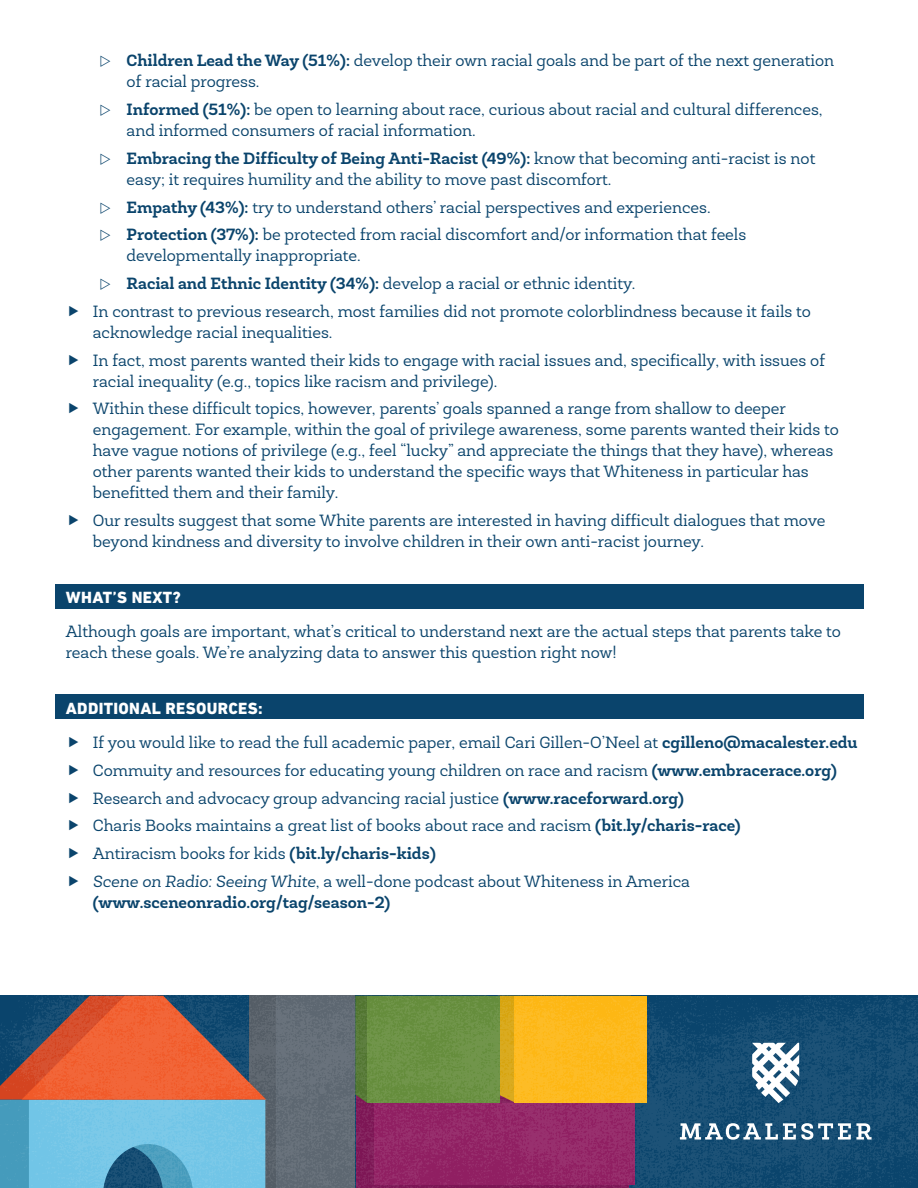
<style>
.page{position:relative;width:918px;height:1188px;background:#fff}
.page>*{position:absolute;margin:0;border:0;box-sizing:border-box;transform-origin:0 0}
.t1{font:16.5px/21px "Newslab";color:#0a446c}
.t2{font:700 16.5px "Newslab";color:#0a446c}
.t3{font:800 16.5px "DIN Next LT Pro";letter-spacing:.02em;color:#fff}
.s1{font-weight:700}
.s2{font-style:italic}
</style>
<div class="page">
<div style="left:55px;top:585px;width:808px;height:24px;background:#0a446c"></div>
<div style="left:55px;top:694px;width:809px;height:25px;background:#0a446c"></div>
<img style="left:0;top:996px;width:918px;height:192px">
<p class="t1" style="left:127px;top:50px;width:709px"><span class="s1">Children Lead the Way (51%):</span> develop their own racial goals and be part of the next generation of racial progress.</p>
<p class="t1" style="left:127px;top:99px;width:698px"><span class="s1">Informed (51%):</span> be open to learning about race, curious about racial and cultural differences, and informed consumers of racial information.</p>
<p class="t1" style="left:127px;top:148px;width:690px"><span class="s1">Embracing the Difficulty of Being Anti-Racist (49%):</span> know that becoming anti-racist is not easy; it requires humility and the ability to move past discomfort.</p>
<p class="t1" style="left:127px;top:193px;width:621px;line-height:27.8px"><span class="s1">Empathy (43%):</span> try to understand others’ racial perspectives and experiences.<br><span class="s1">Protection (37%):</span> be protected from racial discomfort and/or information that feels</p>
<p class="t1" style="left:127px;top:245px;width:236px">developmentally inappropriate.</p>
<p class="t1" style="left:127px;top:273px;width:510px"><span class="s1">Racial and Ethnic Identity (34%):</span> develop a racial or ethnic identity.</p>
<p class="t1" style="left:93px;top:301px;width:720px">In contrast to previous research, most families did not promote colorblindness because it fails to</p>
<p class="t1" style="left:93px;top:319px;width:734px;line-height:27.8px">acknowledge racial inequalities.<br>In fact, most parents wanted their kids to engage with racial issues and, specifically, with issues of</p>
<p class="t1" style="left:93px;top:367px;width:695px;line-height:27.8px">racial inequality (e.g., topics like racism and privilege).<br>Within these difficult topics, however, parents’ goals spanned a range from shallow to deeper</p>
<p class="t1" style="left:93px;top:419px;width:748px">engagement. For example, within the goal of privilege awareness, some parents wanted their kids to have vague notions of privilege (e.g., feel “lucky” and appreciate the things that they have), whereas other parents wanted their kids to understand the specific ways that Whiteness in particular has benefitted them and their family.</p>
<p class="t1" style="left:93px;top:510px;width:734px">Our results suggest that some White parents are interested in having difficult dialogues that move beyond kindness and diversity to involve children in their own anti-racist journey.</p>
<p class="t3" style="left:66px;top:587px;width:116px">WHAT’S NEXT?</p>
<p class="t1" style="left:66px;top:621px;width:777px">Although goals are important, what’s critical to understand next are the actual steps that parents take to reach these goals. We’re analyzing data to answer this question right now!</p>
<p class="t3" style="left:66px;top:698px;width:198px">ADDITIONAL RESOURCES:</p>
<p class="t1" style="left:93px;top:729px;width:766px;line-height:27.8px">If you would like to read the full academic paper, email Cari Gillen-O’Neel at <span class="s1">cgilleno@macalester.edu </span>Commuity and resources for educating young children on race and racism <span class="s1">(www.embracerace.org)<br></span>Research and advocacy group advancing racial justice <span class="s1">(www.raceforward.org)<br></span>Charis Books maintains a great list of books about race and racism <span class="s1">(bit.ly/charis-race)<br></span>Antiracism books for kids <span class="s1">(bit.ly/charis-kids)<br></span><span class="s2">Scene on Radio: Seeing White</span>, a well-done podcast about Whiteness in America</p>
<p class="t2" style="left:93px;top:892px;width:299px">(www.sceneonradio.org/tag/season-2)</p>
</div>
